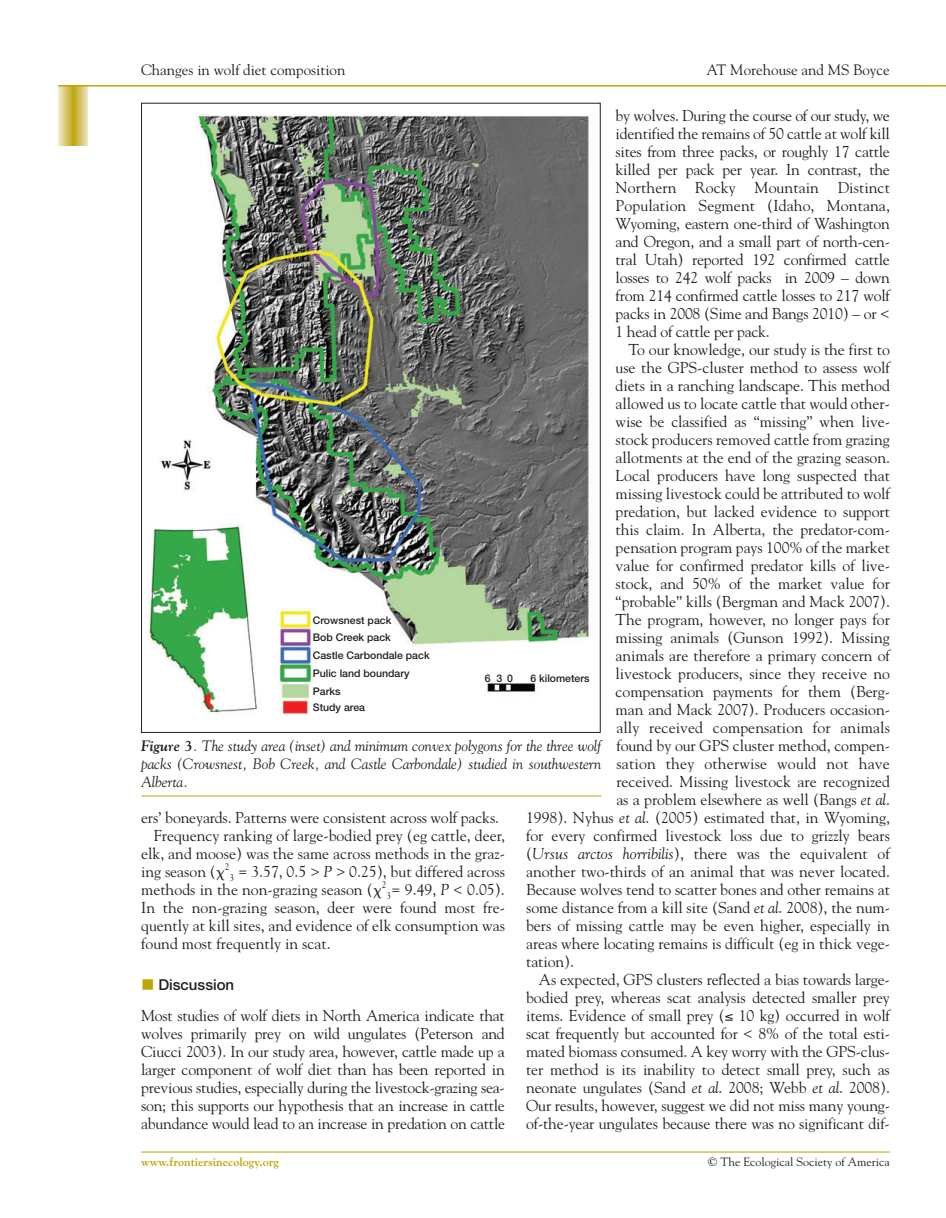
<style>
.page{position:relative;width:946px;height:1218px;background:#fff}
.page>*{position:absolute;margin:0;border:0;box-sizing:border-box;transform-origin:0 0}
.t1{font:15.75px/18px "Goudy";letter-spacing:-.005em;color:#231f20;text-align:justify}
.t2{font:italic 15px/18px "Goudy";letter-spacing:-.005em;color:#231f20;text-align:justify}
.t3{font:15px "Goudy";color:#231f20}
.t4{font:500 15px "Helvetica Neue";color:#231f20}
.t5{font:12px "Goudy";color:#231f20}
.t6{font:700 12px "Goudy";color:#bea502}
.t7{font:500 10.5px/18px "Helvetica Neue";color:#231f20}
.t8{font:9.45px "Goudy";color:#231f20}
.s1{font-style:italic}
.s2{font-weight:700}
.s3{font-weight:700;font-style:normal}
.s4{font-family:"Mathematical Pi One"}
.s5{color:#bea502}
</style>
<div class="page">
<svg style="left:932px;top:85px;width:13px;height:2px"></svg>
<svg style="left:58px;top:87px;width:30px;height:58px;background:#d9c66e"></svg>
<hr style="left:58px;top:85px;width:874px;height:2px;background:#bea502">
<hr style="left:141px;top:1151px;width:748px;height:1px;background:#bea502">
<hr style="left:141px;top:795px;width:460px;height:1px;background:#bea502">
<img style="left:147px;top:114px;width:443px;height:601px">
<p class="t3" style="left:141px;top:64px;width:206px">Changes in wolf diet composition</p>
<p class="t3" style="left:706px;top:64px;width:185px">AT Morehouse and MS Boyce</p>
<p class="t1" style="left:615px;top:108px;width:276px">by wolves. During the course of our study, we identified the remains of 50 cattle at wolf kill sites from three packs, or roughly 17 cattle killed per pack per year. In contrast, the Northern Rocky Mountain Distinct Population Segment (Idaho, Montana, Wyoming, eastern one-third of Washington and Oregon, and a small part of north-cen&shy;tral Utah) reported 192 confirmed cattle losses to 242 wolf packs in 2009 – down from 214 confirmed cattle losses to 217 wolf packs in 2008 (Sime and Bangs 2010) – or &lt; 1 head of cattle per pack.</p>
<p class="t1" style="left:628px;top:342px;width:263px">To our knowledge, our study is the first to</p>
<p class="t1" style="left:615px;top:360px;width:276px">use the GPS-cluster method to assess wolf</p>
<p class="t1" style="left:615px;top:378px;width:276px">diets in a ranching landscape. This method</p>
<p class="t1" style="left:615px;top:396px;width:276px">allowed us to locate cattle that would other-</p>
<p class="t1" style="left:615px;top:414px;width:276px">wise be classified as “missing” when live-</p>
<p class="t1" style="left:615px;top:432px;width:276px">stock producers removed cattle from grazing</p>
<p class="t1" style="left:615px;top:450px;width:276px">allotments at the end of the grazing season.</p>
<p class="t1" style="left:615px;top:468px;width:276px">Local producers have long suspected that</p>
<p class="t1" style="left:615px;top:486px;width:276px">missing livestock could be attributed to wolf</p>
<p class="t1" style="left:615px;top:504px;width:276px">predation, but lacked evidence to support</p>
<p class="t1" style="left:615px;top:522px;width:276px">this claim. In Alberta, the predator-com-</p>
<p class="t1" style="left:615px;top:540px;width:276px">pensation program pays 100% of the market</p>
<p class="t1" style="left:615px;top:558px;width:276px">value for confirmed predator kills of live-</p>
<p class="t1" style="left:615px;top:576px;width:276px">stock, and 50% of the market value for</p>
<p class="t1" style="left:615px;top:594px;width:276px">“probable” kills (Bergman and Mack 2007).</p>
<p class="t1" style="left:615px;top:612px;width:276px">The program, however, no longer pays for</p>
<p class="t1" style="left:615px;top:630px;width:276px">missing animals (Gunson 1992). Missing</p>
<p class="t1" style="left:615px;top:648px;width:276px">animals are therefore a primary concern of</p>
<p class="t1" style="left:615px;top:666px;width:276px">livestock producers, since they receive no</p>
<p class="t1" style="left:615px;top:684px;width:276px">compensation payments for them (Berg-</p>
<p class="t1" style="left:615px;top:702px;width:276px">man and Mack 2007). Producers occasion-</p>
<p class="t1" style="left:616px;top:720px;width:275px">ally received compensation for animals</p>
<p class="t1" style="left:616px;top:738px;width:275px">found by our GPS cluster method, compen-</p>
<p class="t1" style="left:616px;top:756px;width:275px">sation they otherwise would not have</p>
<p class="t1" style="left:616px;top:774px;width:275px">received. Missing livestock are recognized</p>
<p class="t1" style="left:616px;top:792px;width:275px">as a problem elsewhere as well (Bangs <span class="s1">et al</span>.</p>
<p class="t1" style="left:526px;top:810px;width:365px">1998). Nyhus <span class="s1">et al</span>. (2005) estimated that, in Wyoming,</p>
<p class="t1" style="left:526px;top:828px;width:365px">for every confirmed livestock loss due to grizzly bears</p>
<p class="t1" style="left:526px;top:846px;width:365px">(<span class="s1">Ursus arctos horribilis</span>), there was the equivalent of</p>
<p class="t1" style="left:526px;top:864px;width:365px">another two-thirds of an animal that was never located.</p>
<p class="t1" style="left:526px;top:882px;width:365px">Because wolves tend to scatter bones and other remains at</p>
<p class="t1" style="left:526px;top:900px;width:365px">some distance from a kill site (Sand <span class="s1">et al</span>. 2008), the num-</p>
<p class="t1" style="left:526px;top:918px;width:365px">bers of missing cattle may be even higher, especially in</p>
<p class="t1" style="left:526px;top:936px;width:365px">areas where locating remains is difficult (eg in thick vege-</p>
<p class="t1" style="left:526px;top:954px;width:49px">tation).</p>
<p class="t1" style="left:539px;top:972px;width:352px">As expected, GPS clusters reflected a bias towards large-</p>
<p class="t1" style="left:526px;top:990px;width:365px">bodied prey, whereas scat analysis detected smaller prey</p>
<p class="t1" style="left:526px;top:1008px;width:365px">items. Evidence of small prey (≤ 10 kg) occurred in wolf</p>
<p class="t1" style="left:526px;top:1026px;width:365px">scat frequently but accounted for &lt; 8% of the total esti-</p>
<p class="t1" style="left:526px;top:1044px;width:365px">mated biomass consumed. A key worry with the GPS-clus-</p>
<p class="t1" style="left:526px;top:1062px;width:365px">ter method is its inability to detect small prey, such as</p>
<p class="t1" style="left:526px;top:1080px;width:365px">neonate ungulates (Sand <span class="s1">et al</span>. 2008; Webb <span class="s1">et al</span>. 2008).</p>
<p class="t1" style="left:526px;top:1098px;width:365px">Our results, however, suggest we did not miss many young-</p>
<p class="t1" style="left:526px;top:1116px;width:365px">of-the-year ungulates because there was no significant dif-</p>
<p class="t7" style="left:313px;top:613px;width:80px;line-height:16.5px">Crowsnest pack<br>Bob Creek pack</p>
<p class="t7" style="left:313px;top:647px;width:118px">Castle Carbondale pack<br>Pulic land boundary<br>Parks</p>
<p class="t7" style="left:313px;top:699px;width:54px">Study area</p>
<p class="t7" style="left:485px;top:670px;width:30px">6 3 0</p>
<p class="t7" style="left:530px;top:670px;width:61px">6 kilometers</p>
<p class="t2" style="left:141px;top:738px;width:461px"><span class="s2">Figure</span> <span class="s3">3</span>. The study area (inset) and minimum convex polygons for the three wolf packs (Crowsnest, Bob Creek, and Castle Carbondale) studied in southwestern Alberta.</p>
<p class="t1" style="left:141px;top:810px;width:359px">ers’ boneyards. Patterns were consistent across wolf packs.</p>
<p class="t1" style="left:154px;top:828px;width:352px">Frequency ranking of large-bodied prey (eg cattle, deer,</p>
<p class="t1" style="left:141px;top:846px;width:365px">elk, and moose) was the same across methods in the graz-</p>
<p class="t1" style="left:141px;top:864px;width:365px">ing season (<span class="s4">-</span> <sub>3</sub> = 3.57, 0.5 &gt; <span class="s1">P</span> &gt; 0.25), but differed across</p>
<p class="t8" style="left:225px;top:863px;width:6px">2</p>
<p class="t1" style="left:141px;top:882px;width:365px">methods in the non-grazing season (<span class="s4">-</span> <sub>3</sub>= 9.49, <span class="s1">P</span> &lt; 0.05).</p>
<p class="t8" style="left:382px;top:881px;width:6px">2</p>
<p class="t1" style="left:141px;top:900px;width:365px">In the non-grazing season, deer were found most fre&shy;quently at kill sites, and evidence of elk consumption was found most frequently in scat.</p>
<p class="t4" style="left:141px;top:979px;width:95px"><span class="s5">■</span> Discussion</p>
<p class="t1" style="left:141px;top:1008px;width:365px">Most studies of wolf diets in North America indicate that wolves primarily prey on wild ungulates (Peterson and Ciucci 2003). In our study area, however, cattle made up a larger component of wolf diet than has been reported in previous studies, especially during the livestock-grazing sea&shy;son; this supports our hypothesis that an increase in cattle abundance would lead to an increase in predation on cattle</p>
<p class="t6" style="left:141px;top:1157px;width:139px">www.frontiersinecology.org</p>
<p class="t5" style="left:708px;top:1157px;width:183px">© The Ecological Society of America</p>
</div>
